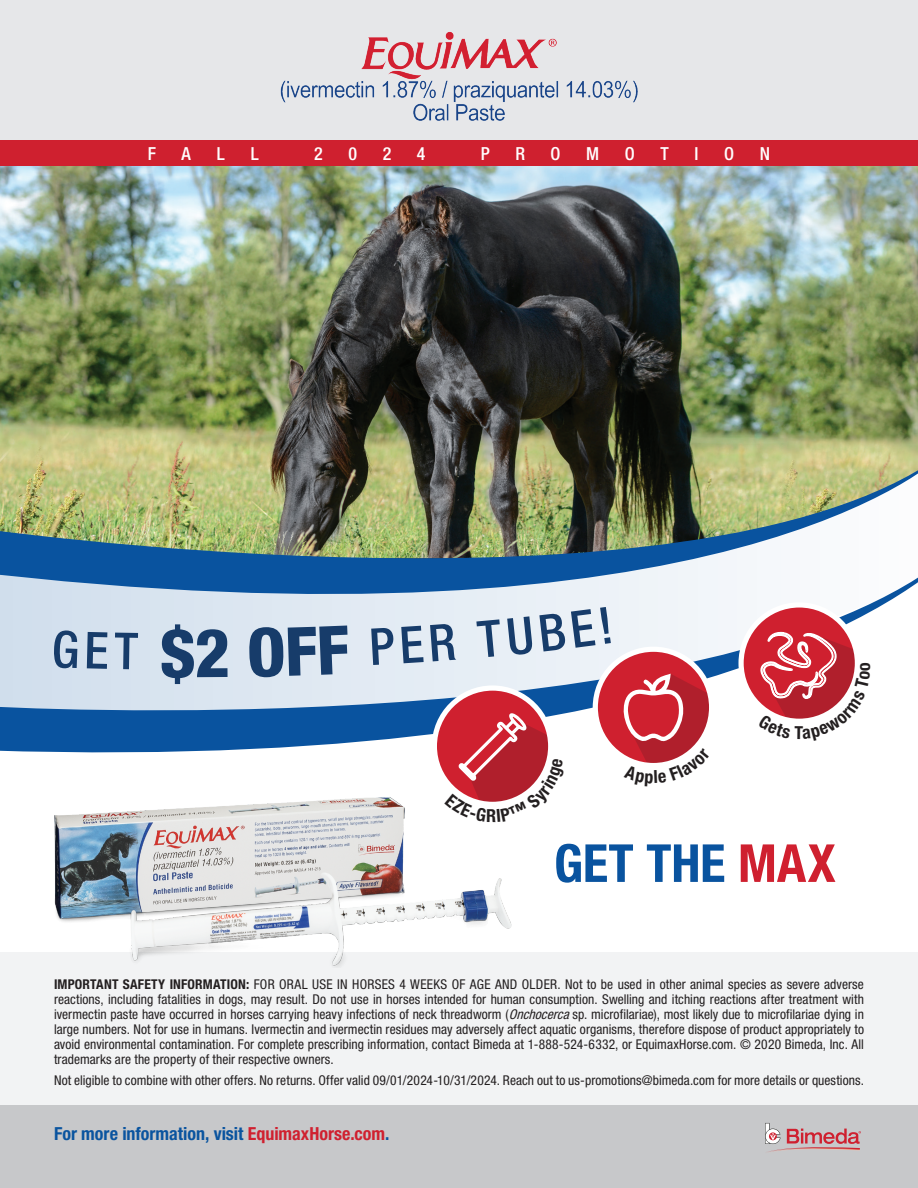
<style>
.page{position:relative;width:918px;height:1188px;background:#fff}
.page>*{position:absolute;margin:0;border:0;box-sizing:border-box;transform-origin:0 0}
.t1{font:800 condensed 67.5px "Helvetica Neue";color:#173c6a}
.t2{font:700 condensed 52.5px "Helvetica Neue";color:#09539f}
.t3{font:700 condensed 18px "Helvetica Neue";color:#0a549f}
.t4{font:500 condensed 18px "Helvetica Neue";color:#fff}
.t5{font:condensed 13.5px/15px "Helvetica Neue";letter-spacing:.005em;color:#231f20;text-align:justify}
.s1{color:#cf202f}
.s2{color:#d1202f}
.s3{font-weight:700}
.s4{font-style:italic}
.s5{color:#d0202f}
</style>
<div class="page">
<div style="left:0;top:952px;width:918px;height:179px;background:#f2f3f4"></div>
<div style="left:0;top:1106px;width:918px;height:82px;background:#c7c8ca"></div>
<svg style="left:765px;top:1123px;width:96px;height:29px"></svg>
<div style="left:0;top:0;width:918px;height:165px;background:#e6e7e9"></div>
<img style="left:280px;top:32px;width:358px;height:89px">
<img style="left:0;top:166px;width:918px;height:290px">
<img style="left:0;top:456px;width:918px;height:95px">
<svg style="left:0;top:551px;width:918px;height:201px"></svg>
<svg style="left:741px;top:605px;width:116px;height:116px;background:#d53e4b"></svg>
<div style="left:738px;top:602px;width:122px;height:122px;border:5px solid #fff;border-radius:50%"></div>
<div style="left:595px;top:649px;width:117px;height:117px;background:#cf202f;border-radius:50%"></div>
<div style="left:593px;top:647px;width:121px;height:121px;border:5px solid #fff;border-radius:50%"></div>
<img style="left:23px;top:670px;width:504px;height:297px">
<div style="left:0;top:140px;width:918px;height:26px;background:#cf202f"></div>
<svg style="left:53px;top:630px;width:25px;height:39px"></svg>
<div style="left:87px;top:632px;width:51px;height:37px;background:#d6e2ef"></div>
<div style="left:249px;top:626px;width:100px;height:52px;background:#dfe8f2"></div>
<svg style="left:371px;top:627px;width:24px;height:38px"></svg>
<div style="left:401px;top:623px;width:55px;height:40px;background:#e4ecf4"></div>
<div style="left:476px;top:616px;width:57px;height:42px;background:#e8eff6"></div>
<div style="left:539px;top:607px;width:72px;height:45px;background:#ebf1f7"></div>
<svg style="left:758px;top:631px;width:112px;height:110px"></svg>
<svg style="left:623px;top:674px;width:89px;height:94px"></svg>
<svg style="left:445px;top:713px;width:119px;height:109px"></svg>
<h3 class="t4" style="left:148px;top:143px;width:10px">F</h3>
<h3 class="t4" style="left:182px;top:143px;width:11px">A</h3>
<h3 class="t4" style="left:217px;top:143px;width:9px">L</h3>
<h3 class="t4" style="left:251px;top:143px;width:9px">L</h3>
<h3 class="t4" style="left:314px;top:143px;width:10px">2</h3>
<h3 class="t4" style="left:348px;top:143px;width:10px">0</h3>
<h3 class="t4" style="left:383px;top:143px;width:10px">2</h3>
<h3 class="t4" style="left:417px;top:143px;width:10px">4</h3>
<h3 class="t4" style="left:481px;top:143px;width:10px">P</h3>
<h3 class="t4" style="left:515px;top:143px;width:11px">R</h3>
<h3 class="t4" style="left:551px;top:143px;width:12px">O</h3>
<h3 class="t4" style="left:586px;top:143px;width:14px">M</h3>
<h3 class="t4" style="left:625px;top:143px;width:12px">O</h3>
<h3 class="t4" style="left:660px;top:143px;width:10px">T</h3>
<h3 class="t4" style="left:694px;top:143px;width:5px">I</h3>
<h3 class="t4" style="left:724px;top:143px;width:12px">O</h3>
<h3 class="t4" style="left:760px;top:143px;width:12px">N</h3>
<h1 class="t1" style="left:160px;top:611px;width:72px">$2</h1>
<h2 class="t2" style="left:554px;top:831px;width:283px">GET THE <span class="s1">M</span><span class="s2">A</span><span class="s1">X</span></h2>
<p class="t5" style="left:54px;top:977px;width:812px"><span class="s3">IMPORTANT SAFETY INFORMATION:</span> FOR ORAL USE IN HORSES 4 WEEKS OF AGE AND OLDER. Not to be used in other animal species as severe adverse reactions, including fatalities in dogs, may result. Do not use in horses intended for human consumption. Swelling and itching reactions after treatment with ivermectin paste have occurred in horses carrying heavy infections of neck threadworm (<span class="s4">Onchocerca</span>sp. microfilariae), most likely due to microfilariae dying in large numbers. Not for use in humans. Ivermectin and ivermectin residues may adversely affect aquatic organisms, therefore dispose of product appropriately to avoid environmental contamination. For complete prescribing information, contact Bimeda at 1-888-524-6332, or EquimaxHorse.com. © 2020 Bimeda, Inc. All trademarks are the property of their respective owners.</p>
<p class="t5" style="left:54px;top:1073px;width:811px">Not eligible to combine with other offers. No returns. Offer valid 09/01/2024-10/31/2024. Reach out to us-promotions@bimeda.com for more details or questions.</p>
<h3 class="t3" style="left:54px;top:1123px;width:337px">For more information, visit <span class="s5">EquimaxHorse.com</span>.</h3>
</div>
